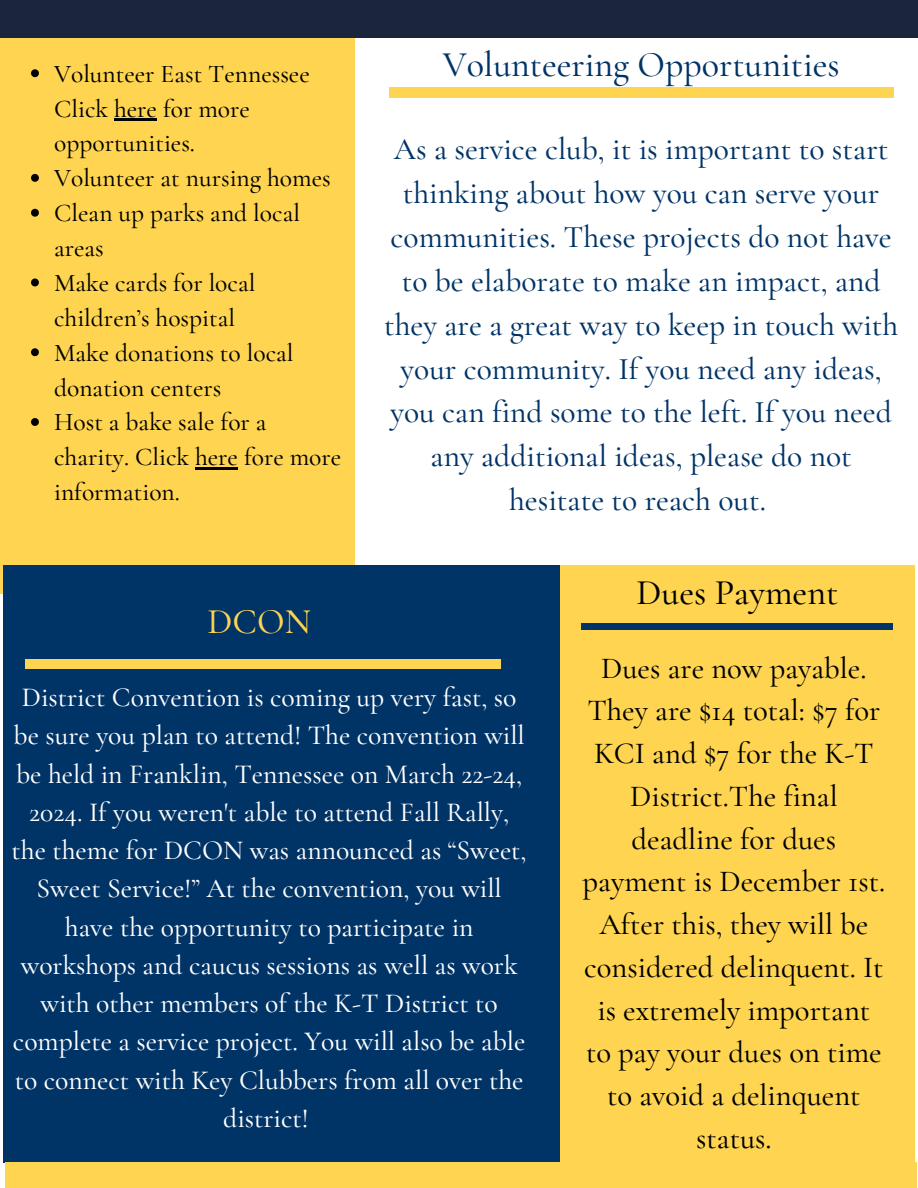
<style>
.page{position:relative;width:918px;height:1188px;background:#fff}
.page>*{position:absolute;margin:0;border:0;box-sizing:border-box;transform-origin:0 0}
.t1{font:500 36px "Cormorant Garamond";color:#036}
.t2{font:500 36px "Cormorant Garamond";color:#000}
.t3{font:500 36px "Cormorant Garamond";color:#fed450}
.t4{font:500 31.5px/43.8px "Cormorant Garamond";color:#036;text-align:center}
.t5{font:500 30.6px/42.8px "Cormorant Garamond";color:#000;text-align:center}
.t6{font:500 27.6px/38.2px "Cormorant Garamond";color:#fff;text-align:center}
.t7{font:500 25.5px/34.8px "Cormorant Garamond";color:#000}
</style>
<div class="page">
<div style="left:0;top:0;width:354px;height:594px;background:#fed450"></div>
<div style="left:3px;top:565px;width:912px;height:598px;background:#036"></div>
<div style="left:0;top:0;width:918px;height:37px;background:#1b253c"></div>
<div style="left:5px;top:1162px;width:911px;height:26px;background:#fed450"></div>
<div style="left:389px;top:88px;width:505px;height:9px;background:#fed450"></div>
<div style="left:26px;top:659px;width:475px;height:9px;background:#fed450"></div>
<svg style="left:31px;top:69px;width:8px;height:8px"></svg>
<hr style="left:114px;top:119px;width:43px;height:2px;background:#000">
<svg style="left:31px;top:174px;width:8px;height:8px"></svg>
<svg style="left:31px;top:209px;width:8px;height:8px"></svg>
<svg style="left:31px;top:279px;width:8px;height:7px"></svg>
<svg style="left:31px;top:348px;width:8px;height:8px"></svg>
<svg style="left:31px;top:418px;width:8px;height:8px"></svg>
<hr style="left:195px;top:468px;width:43px;height:2px;background:#000">
<div style="left:560px;top:565px;width:355px;height:606px;background:#fed450"></div>
<div style="left:582px;top:624px;width:311px;height:6px;background:#036"></div>
<p class="t7" style="left:54px;top:56px;width:257px">Volunteer East Tennessee<br>Click here for more opportunities.</p>
<p class="t7" style="left:54px;top:161px;width:278px">Volunteer at nursing homes</p>
<p class="t7" style="left:54px;top:196px;width:247px">Clean up parks and local areas</p>
<p class="t7" style="left:54px;top:265px;width:203px">Make cards for local children’s hospital</p>
<p class="t7" style="left:54px;top:335px;width:241px">Make donations to local donation centers</p>
<p class="t7" style="left:54px;top:405px;width:289px">Host a bake sale for a charity. Click here fore more information.</p>
<p class="t3" style="left:208px;top:600px;width:105px">DCON</p>
<p class="t1" style="left:443px;top:43px;width:399px">Volunteering Opportunities</p>
<p class="t4" style="left:384px;top:127px;width:516px">As a service club, it is important to start thinking about how you can serve your communities. These projects do not have to be elaborate to make an impact, and they are a great way to keep in touch with your community. If you need any ideas, you can find some to the left. If you need any additional ideas, please do not hesitate to reach out.</p>
<p class="t2" style="left:637px;top:571px;width:203px">Dues Payment</p>
<p class="t6" style="left:12px;top:678px;width:517px">District Convention is coming up very fast, so be sure you plan to attend! The convention will be held in Franklin, Tennessee on March 22-24, 2024. If you weren't able to attend Fall Rally, the theme for DCON was announced as “Sweet, Sweet Service!” At the convention, you will have the opportunity to participate in workshops and caucus sessions as well as work with other members of the K-T District to complete a service project. You will also be able to connect with Key Clubbers from all over the district!</p>
<p class="t5" style="left:583px;top:647px;width:304px">Dues are now payable.<br>They are $14 total: $7 for<br>KCI and $7 for the K-T<br>District.The final deadline for dues payment is December 1st.<br>After this, they will be considered delinquent. It is extremely important to pay your dues on time to avoid a delinquent status.</p>
</div>
